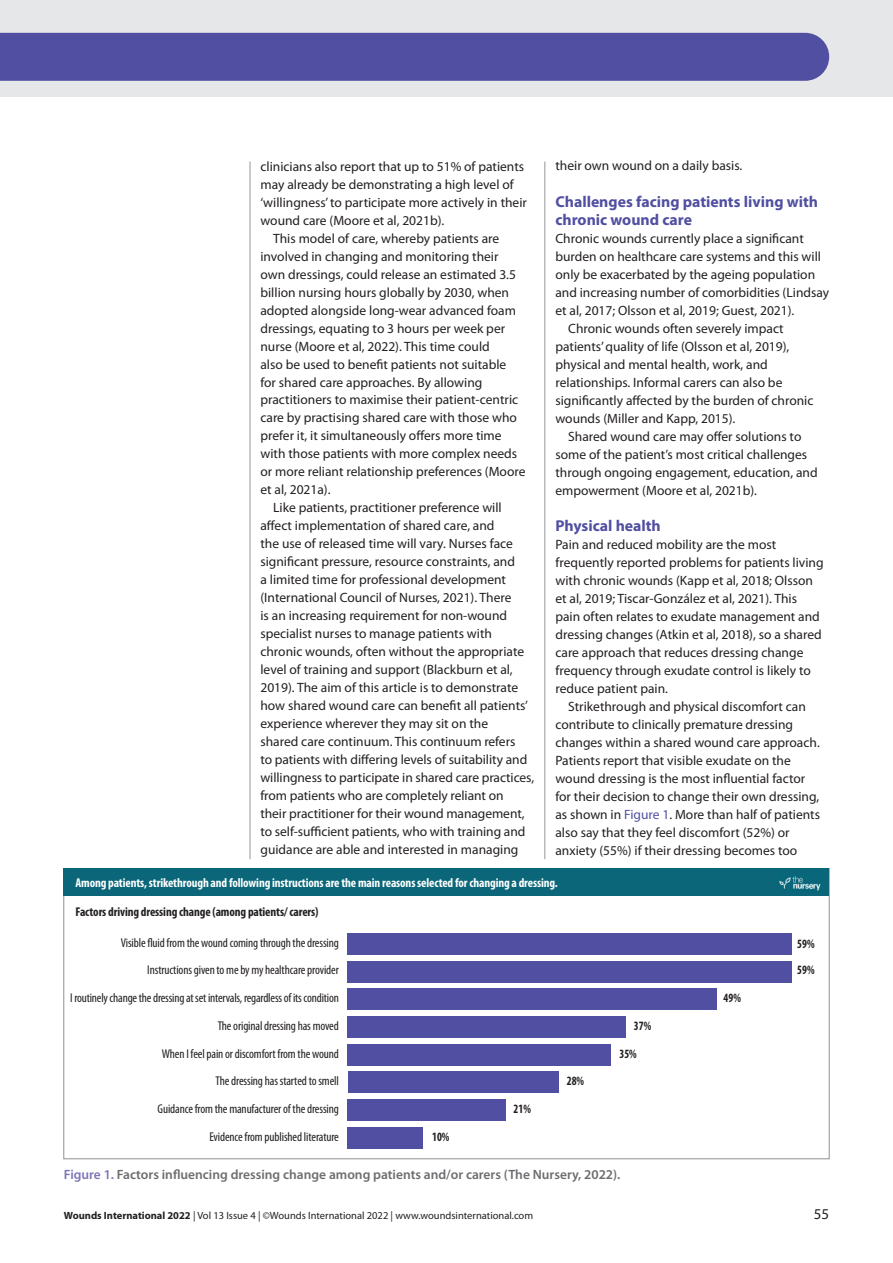
<style>
.page{position:relative;width:893px;height:1263px;background:#fff}
.page>*{position:absolute;margin:0;border:0;box-sizing:border-box;transform-origin:0 0}
.t1{font:700 15.75px/18px "Myriad Pro";color:#504fa1}
.t2{font:15px "Myriad Pro";color:#231f20}
.t3{font:13.5px/18px "Myriad Pro";color:#231f20}
.t4{font:600 13.5px "Myriad Pro";color:#6c6d70}
.t5{font:condensed 12.75px/27.8px "Myriad Pro";letter-spacing:-.01em;color:#231f20;text-align:right}
.t6{font:700 condensed 12.75px "Myriad Pro";letter-spacing:-.01em;color:#fff}
.t7{font:700 condensed 12.75px "Myriad Pro";letter-spacing:-.01em;color:#231f20}
.t8{font:700 condensed 12.75px/26.5px "Myriad Pro";letter-spacing:-.01em;color:#231f20;scale:.9 1}
.t9{font:10.5px "Myriad Pro";color:#231f20}
.s1{color:#504fa1}
.s2{color:#7b75b7}
.s3{font-weight:700}
</style>
<div class="page">
<div style="left:0;top:0;width:893px;height:97px;background:#e6e7e9"></div>
<div style="left:0;top:33px;width:829px;height:48px;background:#504fa1"></div>
<hr style="left:250px;top:162px;width:1px;height:697px;background:#939598">
<hr style="left:545px;top:162px;width:1px;height:697px;background:#939598">
<div style="left:348px;top:1127px;width:75px;height:21px;background:#504fa1"></div>
<div style="left:348px;top:1099px;width:158px;height:22px;background:#504fa1"></div>
<div style="left:348px;top:1072px;width:210px;height:21px;background:#504fa1"></div>
<div style="left:348px;top:1044px;width:263px;height:21px;background:#504fa1"></div>
<div style="left:348px;top:1016px;width:278px;height:22px;background:#504fa1"></div>
<div style="left:348px;top:989px;width:369px;height:21px;background:#504fa1"></div>
<div style="left:348px;top:961px;width:444px;height:21px;background:#504fa1"></div>
<div style="left:348px;top:933px;width:444px;height:22px;background:#504fa1"></div>
<div style="left:64px;top:869px;width:765px;height:27px;background:#0a6678"></div>
<img style="left:779px;top:876px;width:42px;height:15px">
<p class="t3" style="left:260px;top:157px;width:265px">clinicians also report that up to 51% of patients</p>
<p class="t3" style="left:260px;top:175px;width:255px">may already be demonstrating a high level of</p>
<p class="t3" style="left:260px;top:193px;width:268px">‘willingness’ to participate more actively in their</p>
<p class="t3" style="left:260px;top:211px;width:185px">wound care (Moore et al, 2021b).</p>
<p class="t3" style="left:273px;top:229px;width:228px">This model of care, whereby patients are</p>
<p class="t3" style="left:260px;top:247px;width:240px">involved in changing and monitoring their</p>
<p class="t3" style="left:260px;top:265px;width:257px">own dressings, could release an estimated 3.5</p>
<p class="t3" style="left:260px;top:283px;width:250px">billion nursing hours globally by 2030, when</p>
<p class="t3" style="left:260px;top:301px;width:257px">adopted alongside long-wear advanced foam</p>
<p class="t3" style="left:260px;top:319px;width:246px">dressings, equating to 3 hours per week per</p>
<p class="t3" style="left:260px;top:337px;width:231px">nurse (Moore et al, 2022). This time could</p>
<p class="t3" style="left:260px;top:355px;width:247px">also be used to benefit patients not suitable</p>
<p class="t3" style="left:260px;top:373px;width:223px">for shared care approaches. By allowing</p>
<p class="t3" style="left:260px;top:391px;width:259px">practitioners to maximise their patient-centric</p>
<p class="t3" style="left:260px;top:409px;width:258px">care by practising shared care with those who</p>
<p class="t3" style="left:260px;top:427px;width:243px">prefer it, it simultaneously offers more time</p>
<p class="t3" style="left:260px;top:445px;width:258px">with those patients with more complex needs</p>
<p class="t3" style="left:260px;top:463px;width:267px">or more reliant relationship preferences (Moore</p>
<p class="t3" style="left:260px;top:481px;width:72px">et al, 2021a).</p>
<p class="t3" style="left:273px;top:499px;width:230px">Like patients, practitioner preference will</p>
<p class="t3" style="left:260px;top:517px;width:236px">affect implementation of shared care, and</p>
<p class="t3" style="left:260px;top:535px;width:254px">the use of released time will vary. Nurses face</p>
<p class="t3" style="left:260px;top:553px;width:256px">significant pressure, resource constraints, and</p>
<p class="t3" style="left:260px;top:571px;width:247px">a limited time for professional development</p>
<p class="t3" style="left:260px;top:589px;width:253px">(International Council of Nurses, 2021). There</p>
<p class="t3" style="left:260px;top:607px;width:248px">is an increasing requirement for non-wound</p>
<p class="t3" style="left:260px;top:625px;width:233px">specialist nurses to manage patients with</p>
<p class="t3" style="left:260px;top:643px;width:265px">chronic wounds, often without the appropriate</p>
<p class="t3" style="left:260px;top:661px;width:254px">level of training and support (Blackburn et al,</p>
<p class="t3" style="left:260px;top:679px;width:259px">2019). The aim of this article is to demonstrate</p>
<p class="t3" style="left:260px;top:697px;width:269px">how shared wound care can benefit all patients’</p>
<p class="t3" style="left:260px;top:715px;width:229px">experience wherever they may sit on the</p>
<p class="t3" style="left:260px;top:733px;width:256px">shared care continuum. This continuum refers</p>
<p class="t3" style="left:260px;top:751px;width:268px">to patients with differing levels of suitability and</p>
<p class="t3" style="left:260px;top:769px;width:275px">willingness to participate in shared care practices,</p>
<p class="t3" style="left:260px;top:787px;width:245px">from patients who are completely reliant on</p>
<p class="t3" style="left:260px;top:805px;width:266px">their practitioner for their wound management,</p>
<p class="t3" style="left:260px;top:823px;width:266px">to self-sufficient patients, who with training and</p>
<p class="t3" style="left:260px;top:841px;width:259px">guidance are able and interested in managing</p>
<p class="t3" style="left:555px;top:157px;width:188px">their own wound on a daily basis.</p>
<p class="t1" style="left:555px;top:192px;width:264px">Challenges facing patients living with chronic wound care</p>
<p class="t3" style="left:555px;top:229px;width:250px">Chronic wounds currently place a significant</p>
<p class="t3" style="left:555px;top:247px;width:267px">burden on healthcare care systems and this will</p>
<p class="t3" style="left:555px;top:265px;width:261px">only be exacerbated by the ageing population</p>
<p class="t3" style="left:555px;top:283px;width:275px">and increasing number of comorbidities (Lindsay</p>
<p class="t3" style="left:555px;top:301px;width:240px">et al, 2017; Olsson et al, 2019; Guest, 2021).</p>
<p class="t3" style="left:568px;top:319px;width:217px">Chronic wounds often severely impact</p>
<p class="t3" style="left:555px;top:337px;width:235px">patients’ quality of life (Olsson et al, 2019),</p>
<p class="t3" style="left:555px;top:355px;width:214px">physical and mental health, work, and</p>
<p class="t3" style="left:555px;top:373px;width:228px">relationships. Informal carers can also be</p>
<p class="t3" style="left:555px;top:391px;width:260px">significantly affected by the burden of chronic</p>
<p class="t3" style="left:555px;top:409px;width:181px">wounds (Miller and Kapp, 2015).</p>
<p class="t3" style="left:568px;top:427px;width:235px">Shared wound care may offer solutions to</p>
<p class="t3" style="left:555px;top:445px;width:253px">some of the patient’s most critical challenges</p>
<p class="t3" style="left:555px;top:463px;width:264px">through ongoing engagement, education, and</p>
<p class="t3" style="left:555px;top:481px;width:203px">empowerment (Moore et al, 2021b).</p>
<p class="t1" style="left:555px;top:516px;width:107px">Physical health</p>
<p class="t3" style="left:555px;top:535px;width:270px">Pain and reduced mobility are the most frequently reported problems for patients living with chronic wounds (Kapp et al, 2018; Olsson et al, 2019; Tiscar-González et al, 2021). This pain often relates to exudate management and dressing changes (Atkin et al, 2018), so a shared care approach that reduces dressing change frequency through exudate control is likely to reduce patient pain.</p>
<p class="t3" style="left:555px;top:697px;width:266px;text-indent:13px">Strikethrough and physical discomfort can contribute to clinically premature dressing changes within a shared wound care approach.<br>Patients report that visible exudate on the wound dressing is the most influential factor for their decision to change their own dressing, as shown in <span class="s1">Figure 1</span>. More than half of patients also say that they feel discomfort (52%) or anxiety (55%) if their dressing becomes too</p>
<p class="t6" style="left:75px;top:874px;width:484px">Among patients, strikethrough and following instructions are the main reasons selected for changing a dressing.</p>
<p class="t7" style="left:75px;top:903px;width:245px">Factors driving dressing change (among patients/ carers)</p>
<p class="t5" style="left:121px;top:928px;width:219px">Visible fluid from the wound coming through the dressing<br>Instructions given to me by my healthcare provider</p>
<p class="t5" style="left:70px;top:984px;width:270px">I routinely change the dressing at set intervals, regardless of its condition</p>
<p class="t5" style="left:158px;top:1012px;width:183px">The original dressing has moved<br>When I feel pain or discomfort from the wound The dressing has started to smell<br>Guidance from the manufacturer of the dressing Evidence from published literature</p>
<p class="t8" style="left:432px;top:1123px;width:21px">10%</p>
<p class="t8" style="left:514px;top:1095px;width:21px">21%</p>
<p class="t8" style="left:567px;top:1067px;width:21px">28%</p>
<p class="t8" style="left:619px;top:1011px;width:37px;line-height:27.8px;text-indent:14px">37%<br>35%</p>
<p class="t4" style="left:64px;top:1165px;width:558px"><span class="s2">Figure 1.</span> Factors influencing dressing change among patients and/or carers (The Nursery, 2022).</p>
<p class="t8" style="left:724px;top:984px;width:21px">49%</p>
<p class="t8" style="left:797px;top:930px;width:21px">59%<br>59%</p>
<p class="t9" style="left:64px;top:1209px;width:471px"><span class="s3">Wounds International 2022</span> | Vol 13 Issue 4 | ©Wounds International 2022 | www.woundsinternational.com</p>
<p class="t2" style="left:814px;top:1204px;width:17px">55</p>
</div>
